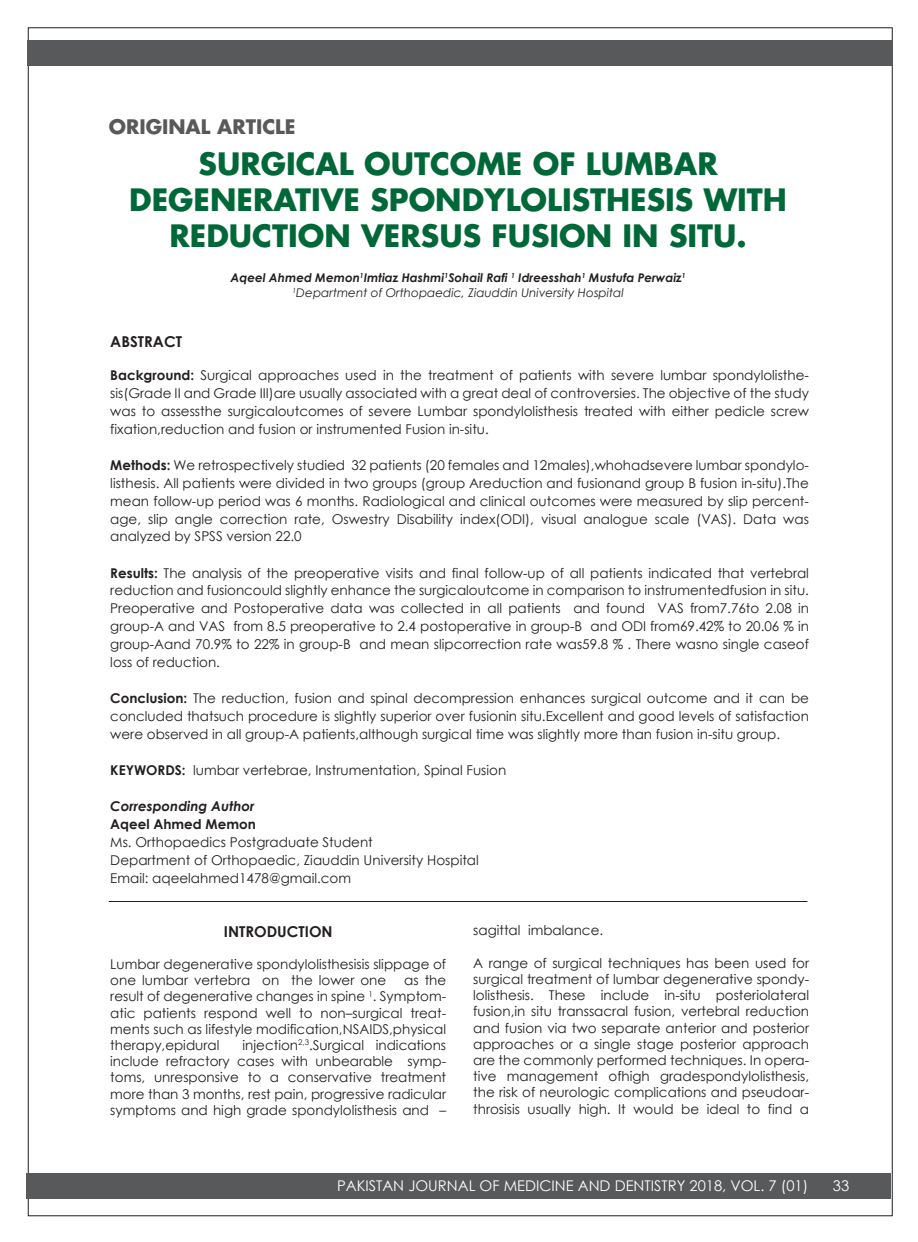
<style>
.page{position:relative;width:918px;height:1242px;background:#fff}
.page>*{position:absolute;margin:0;border:0;box-sizing:border-box;transform-origin:0 0}
.t1{font:700 30px/36px "Futura Std";color:#006838;text-align:center}
.t2{font:700 19.5px "Futura Std";color:#58595b}
.t3{font:700 15px "Century Gothic";color:#231f20}
.t4{font:14.7px "Century Gothic";color:#fff}
.t5{font:13.5px/16.2px "Century Gothic";color:#231f20;text-align:justify}
.t6{font:italic 700 13.5px "Century Gothic";color:#231f20}
.t7{font:700 13.5px "Century Gothic";color:#231f20}
.t8{font:italic 700 12px/14.4px "Century Gothic";color:#231f20;text-align:center}
.s1{font-weight:400}
.s2{font-weight:700}
</style>
<div class="page">
<div style="left:27px;top:40px;width:864px;height:26px;background:#58595b"></div>
<div style="left:27px;top:1173px;width:864px;height:26px;background:#58595b"></div>
<hr style="left:109px;top:901px;width:698px;height:1px;background:#231f20">
<h2 class="t2" style="left:109px;top:114px;width:188px">ORIGINAL ARTICLE</h2>
<h1 class="t1" style="left:129px;top:145px;width:659px">SURGICAL OUTCOME OF LUMBAR<br>DEGENERATIVE SPONDYLOLISTHESIS WITH<br>REDUCTION VERSUS FUSION IN SITU.</h1>
<p class="t8" style="left:231px;top:270px;width:457px">Aqeel Ahmed Memon<sup>1</sup>Imtiaz Hashmi<sup>1</sup>Sohail Rafi <sup>1</sup> Idreesshah<sup>1</sup> Mustufa Perwaiz<sup>1<br></sup><sup>1</sup><span class="s1">Department of Orthopaedic, Ziauddin University Hospital</span></p>
<p class="t3" style="left:110px;top:332px;width:73px">ABSTRACT</p>
<p class="t5" style="left:110px;top:365px;width:700px;line-height:18px"><span class="s2">Background:</span> Surgical approaches used in the treatment of patients with severe lumbar spondylolisthe&shy;sis(Grade II and Grade III)are usually associated with a great deal of controversies. The objective of the study was to assessthe surgicaloutcomes of severe Lumbar spondylolisthesis treated with either pedicle screw fixation,reduction and fusion or instrumented Fusion in-situ.</p>
<p class="t5" style="left:110px;top:455px;width:700px;line-height:18px"><span class="s2">Methods:</span> We retrospectively studied 32 patients (20 females and 12males),whohadsevere lumbar spondylo&shy;listhesis. All patients were divided in two groups (group Areduction and fusionand group B fusion in-situ).The mean follow-up period was 6 months. Radiological and clinical outcomes were measured by slip percent&shy;age, slip angle correction rate, Oswestry Disability index(ODI), visual analogue scale (VAS). Data was analyzed by SPSS version 22.0</p>
<p class="t5" style="left:110px;top:563px;width:700px;line-height:18px"><span class="s2">Results:</span> The analysis of the preoperative visits and final follow-up of all patients indicated that vertebral reduction and fusioncould slightly enhance the surgicaloutcome in comparison to instrumentedfusion in situ.<br>Preoperative and Postoperative data was collected in all patients and found VAS from7.76to 2.08 in group-A and VAS from 8.5 preoperative to 2.4 postoperative in group-B and ODI from69.42% to 20.06 % in group-Aand 70.9% to 22% in group-B and mean slipcorrection rate was59.8 % . There wasno single caseof loss of reduction.</p>
<p class="t5" style="left:110px;top:689px;width:700px;line-height:18px"><span class="s2">Conclusion:</span> The reduction, fusion and spinal decompression enhances surgical outcome and it can be concluded thatsuch procedure is slightly superior over fusionin situ.Excellent and good levels of satisfaction were observed in all group-A patients,although surgical time was slightly more than fusion in-situ group.</p>
<p class="t5" style="left:110px;top:762px;width:397px"><span class="s2">KEYWORDS:</span> lumbar vertebrae, Instrumentation, Spinal Fusion</p>
<p class="t6" style="left:110px;top:798px;width:146px">Corresponding Author</p>
<p class="t7" style="left:110px;top:816px;width:147px">Aqeel Ahmed Memon</p>
<p class="t5" style="left:110px;top:833px;width:370px;line-height:18px;text-align:left">Ms. Orthopaedics Postgraduate Student<br>Department of Orthopaedic, Ziauddin University Hospital<br>Email: aqeelahmed1478@gmail.com</p>
<p class="t3" style="left:224px;top:921px;width:110px">INTRODUCTION</p>
<p class="t5" style="left:110px;top:956px;width:337px">Lumbar degenerative spondylolisthesisis slippage of one lumbar vertebra on the lower one</p>
<p class="t5" style="left:473px;top:922px;width:131px">sagittal imbalance.</p>
<p class="t5" style="left:473px;top:954px;width:337px">A range of surgical techniques has been used for surgical treatment of lumbar degenerative spondy&shy;lolisthesis. These include in-situ posteriolateral fusion,in situ transsacral fusion, vertebral reduction and fusion via two separate anterior and posterior approaches or a single stage posterior approach are the commonly performed techniques. In opera&shy;tive management ofhigh gradespondylolisthesis, the risk of neurologic complications and pseudoar&shy;throsisis usually high. It would be ideal to find a</p>
<p class="t5" style="left:110px;top:972px;width:337px;text-indent:294px">as the result of degenerative changes in spine <sup>1</sup>. Symptom&shy;atic patients respond well to non–surgical treat&shy;ments such as lifestyle modification,NSAIDS,physical therapy,epidural</p>
<p class="t5" style="left:110px;top:1037px;width:337px;text-indent:132px">injection<sup>2,3</sup>.Surgical indications include refractory cases with unbearable symp&shy;toms, unresponsive to a conservative treatment more than 3 months, rest pain, progressive radicular symptoms and high grade spondylolisthesis and –</p>
<p class="t4" style="left:337px;top:1176px;width:473px">PAKISTAN JOURNAL OF MEDICINE AND DENTISTRY 2018, VOL. 7 (01)</p>
<p class="t4" style="left:833px;top:1176px;width:18px">33</p>
</div>
